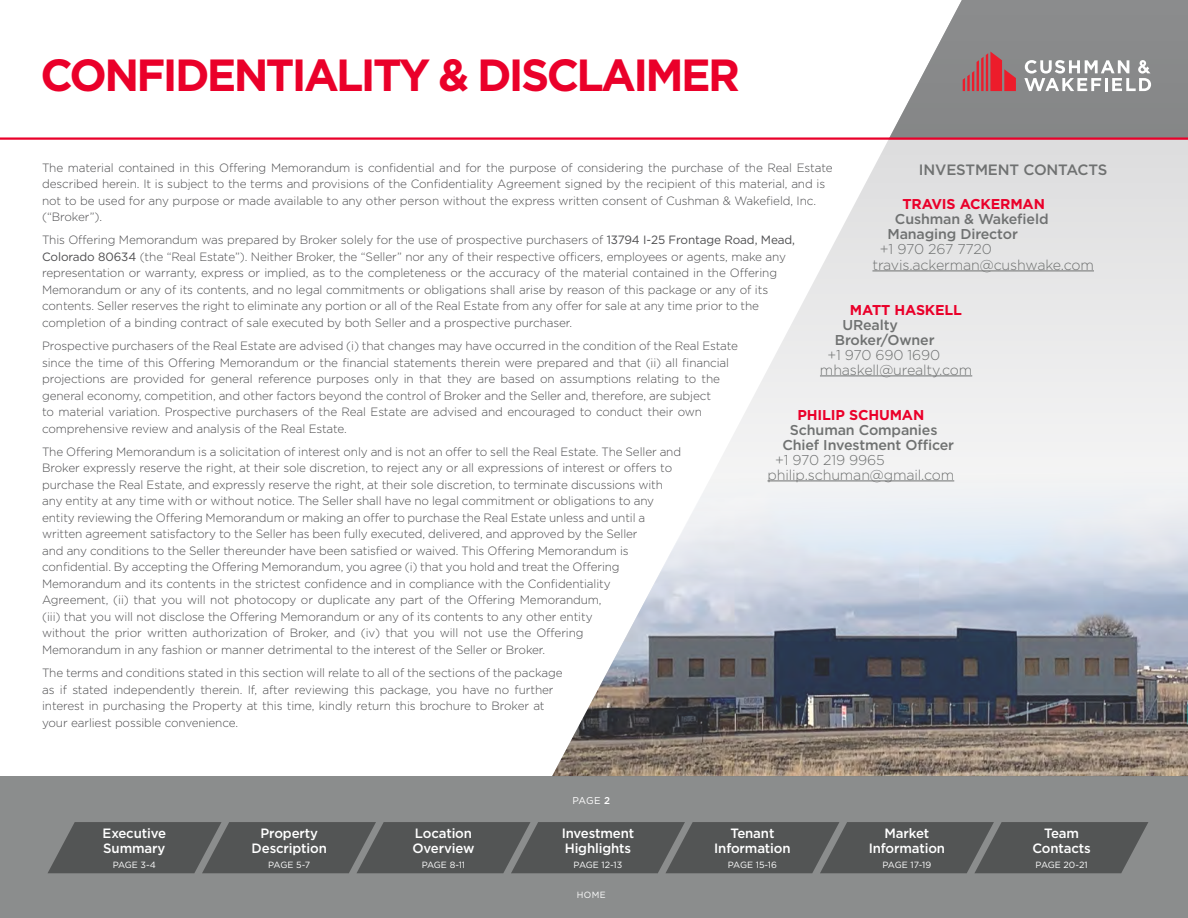
<style>
.page{position:relative;width:1188px;height:918px;background:#fff}
.page>*{position:absolute;margin:0;border:0;box-sizing:border-box;transform-origin:0 0}
.t1{font:700 45px "Gotham";letter-spacing:-.06em;color:#ea002a}
.t2{font:500 15px "Gotham";letter-spacing:-.01em;color:#6f7171}
.t3{font:300 14.25px/15px "Gotham";letter-spacing:-.01em;color:#6f7171}
.t4{font:500 14.25px/15px "Gotham";letter-spacing:-.01em;color:#6f7171}
.t5{font:700 14.25px "Gotham";letter-spacing:-.01em;color:#ea002a}
.t6{font:500 13.5px/15px "Gotham";letter-spacing:-.01em;color:#fff;text-align:center}
.t7{font:300 12px/16.5px "Gotham";letter-spacing:-.01em;color:#4d4d4f}
.t8{font:9.9px "Gotham";color:#fff}
.t9{font:9px "Gotham";letter-spacing:-.04em;color:#fff}
.s1{font-weight:400}
.s2{font-weight:500}
</style>
<div class="page">
<img style="left:552px;top:654px;width:636px;height:122px">
<div style="left:0;top:776px;width:1188px;height:142px;background:#8b8d8d"></div>
<svg style="left:617px;top:140px;width:571px;height:516px"></svg>
<hr style="left:0;top:137px;width:1188px;height:3px;background:#ea002a">
<svg style="left:889px;top:0;width:299px;height:138px"></svg>
<hr style="left:872px;top:271px;width:222px;height:1px;background:#6f7171">
<hr style="left:820px;top:376px;width:152px;height:1px;background:#6f7171">
<hr style="left:767px;top:481px;width:187px;height:1px;background:#6f7171">
<svg style="left:48px;top:822px;width:1100px;height:51px"></svg>
<h1 class="t1" style="left:40px;top:45px;width:701px">CONFIDENTIALITY &amp; DISCLAIMER</h1>
<p class="t7" style="left:42px;top:159px;width:792px">The material contained in this Offering Memorandum is confidential and for the purpose of considering the purchase of the Real Estate described herein. It is subject to the terms and provisions of the Confidentiality Agreement signed by the recipient of this material, and is not to be used for any purpose or made available to any other person without the express written consent of Cushman &amp; Wakefield, Inc. (“Broker”).</p>
<p class="t7" style="left:42px;top:232px;width:755px">This Offering Memorandum was prepared by Broker solely for the use of prospective purchasers of <span class="s1">13794 I-25 Frontage Road, Mead, Colorado 80634</span> (the “Real Estate”). Neither Broker, the “Seller” nor any of their respective officers, employees or agents, make any representation or warranty, express or implied, as to the completeness or the accuracy of the material contained in the Offering Memorandum or any of its contents, and no legal commitments or obligations shall arise by reason of this package or any of its contents. Seller reserves the right to eliminate any portion or all of the Real Estate from any offer for sale at any time prior to the completion of a binding contract of sale executed by both Seller and a prospective purchaser.</p>
<p class="t7" style="left:42px;top:337px;width:698px">Prospective purchasers of the Real Estate are advised (i) that changes may have occurred in the condition of the Real Estate since the time of this Offering Memorandum or the financial statements therein were prepared and that (ii) all financial projections are provided for general reference purposes only in that they are based on assumptions relating to the general economy, competition, and other factors beyond the control of Broker and the Seller and, therefore, are subject<br>to material variation. Prospective purchasers of the Real Estate are advised and encouraged to conduct their own comprehensive review and analysis of the Real Estate.</p>
<p class="t7" style="left:42px;top:443px;width:641px">The Offering Memorandum is a solicitation of interest only and is not an offer to sell the Real Estate. The Seller and Broker expressly reserve the right, at their sole discretion, to reject any or all expressions of interest or offers to purchase the Real Estate, and expressly reserve the right, at their sole discretion, to terminate discussions with any entity at any time with or without notice. The Seller shall have no legal commitment or obligations to any entity reviewing the Offering Memorandum or making an offer to purchase the Real Estate unless and until a written agreement satisfactory to the Seller has been fully executed, delivered, and approved by the Seller<br>and any conditions to the Seller thereunder have been satisfied or waived. This Offering Memorandum is confidential. By accepting the Offering Memorandum, you agree (i) that you hold and treat the Offering Memorandum and its contents in the strictest confidence and in compliance with the Confidentiality<br>Agreement, (ii) that you will not photocopy or duplicate any part of the Offering Memorandum,<br>(iii) that you will not disclose the Offering Memorandum or any of its contents to any other entity<br>without the prior written authorization of Broker, and (iv) that you will not use the Offering<br>Memorandum in any fashion or manner detrimental to the interest of the Seller or Broker.</p>
<p class="t7" style="left:42px;top:664px;width:522px">The terms and conditions stated in this section will relate to all of the sections of the package as if stated independently therein. If, after reviewing this package, you have no further interest in purchasing the Property at this time, kindly return this brochure to Broker at your earliest possible convenience.</p>
<p class="t2" style="left:919px;top:160px;width:190px">INVESTMENT CONTACTS</p>
<p class="t5" style="left:902px;top:195px;width:144px">TRAVIS ACKERMAN</p>
<p class="t4" style="left:887px;top:212px;width:163px;text-indent:7px">Cushman &amp; Wakefield<br>Managing Director</p>
<p class="t3" style="left:872px;top:242px;width:223px;text-indent:7px">+1 970 267 7720 travis.ackerman@cushwake.com</p>
<p class="t5" style="left:850px;top:300px;width:114px">MATT HASKELL</p>
<p class="t4" style="left:835px;top:317px;width:101px;text-indent:7px">URealty<br>Broker/Owner</p>
<p class="t3" style="left:820px;top:347px;width:154px;text-indent:7px">+1 970 690 1690 mhaskell@urealty.com</p>
<p class="t5" style="left:797px;top:405px;width:128px">PHILIP SCHUMAN</p>
<p class="t4" style="left:783px;top:422px;width:173px;text-indent:7px">Schuman Companies<br>Chief Investment Officer</p>
<p class="t3" style="left:768px;top:452px;width:188px;text-indent:7px">+1 970 219 9965 philip.schuman@gmail.com</p>
<p class="t6" style="left:103px;top:825px;width:65px;text-align:left">Executive<br>Summary</p>
<p class="t9" style="left:113px;top:859px;width:45px">PAGE 3-4</p>
<p class="t6" style="left:252px;top:826px;width:77px">Property<br>Description</p>
<p class="t9" style="left:268px;top:859px;width:44px">PAGE 5-7</p>
<p class="t6" style="left:413px;top:826px;width:63px;text-align:left">Location<br>Overview</p>
<p class="t9" style="left:422px;top:859px;width:45px">PAGE 8-11</p>
<p class="t8" style="left:572px;top:794px;width:39px">PAGE <span class="s2">2</span></p>
<p class="t6" style="left:562px;top:825px;width:74px;text-align:left">Investment<br>Highlights</p>
<p class="t9" style="left:574px;top:859px;width:50px">PAGE 12-13</p>
<p class="t9" style="left:577px;top:889px;width:30px">HOME</p>
<p class="t6" style="left:714px;top:826px;width:78px">Tenant<br>Information</p>
<p class="t9" style="left:728px;top:859px;width:51px">PAGE 15-16</p>
<p class="t6" style="left:869px;top:826px;width:78px">Market<br>Information</p>
<p class="t9" style="left:883px;top:859px;width:50px">PAGE 17-19</p>
<p class="t6" style="left:1032px;top:826px;width:60px">Team<br>Contacts</p>
<p class="t9" style="left:1036px;top:859px;width:54px">PAGE 20-21</p>
</div>
